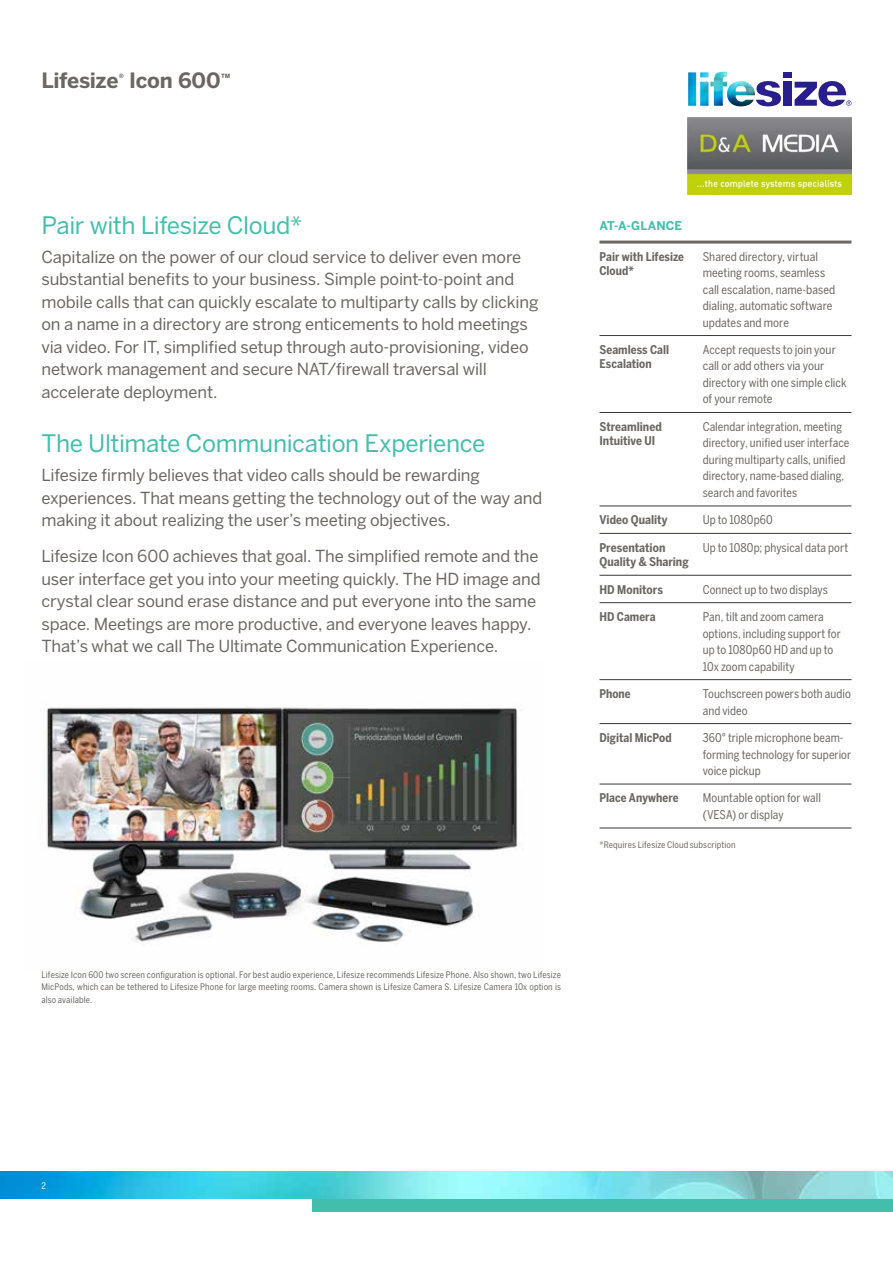
<style>
.page{position:relative;width:893px;height:1263px;background:#fff}
.page>*{position:absolute;margin:0;border:0;box-sizing:border-box;transform-origin:0 0}
.t1{font:24px "Benton Sans";letter-spacing:-.02em;color:#44beac}
.t2{font:700 21px "Benton Sans";letter-spacing:-.015em;color:#6b6864}
.t3{font:16.5px/22.5px "Benton Sans";letter-spacing:-.01em;color:#6b6864}
.t4{font:12px/16.5px "Benton Sans Cond";letter-spacing:.005em;color:#6b6864}
.t5{font:700 12px/14.4px "Benton Sans Cond";color:#6b6864}
.t6{font:700 12px "Benton Sans";letter-spacing:.005em;color:#44beac}
.t7{font:9px/12.8px "Benton Sans Cond";letter-spacing:.01em;color:#6b6864;text-align:justify}
.t8{font:9px "Benton Sans Cond";color:#fff}
</style>
<div class="page">
<div style="left:313px;top:1198px;width:580px;height:14px;background:#44beac"></div>
<img style="left:0;top:1171px;width:893px;height:27px">
<div style="left:783px;top:72px;width:8px;height:5px;background:#281e8e"></div>
<div style="left:783px;top:82px;width:8px;height:24px;background:#281e8e"></div>
<svg style="left:795px;top:81px;width:56px;height:25px"></svg>
<svg style="left:756px;top:81px;width:25px;height:25px"></svg>
<img style="left:688px;top:72px;width:67px;height:34px">
<img style="left:46px;top:707px;width:476px;height:238px">
<hr style="left:599px;top:506px;width:97px;height:1px;background:#383935">
<hr style="left:696px;top:506px;width:155px;height:1px;background:#383935">
<hr style="left:599px;top:533px;width:97px;height:1px;background:#383935">
<hr style="left:696px;top:533px;width:155px;height:1px;background:#383935">
<hr style="left:599px;top:575px;width:97px;height:1px;background:#383935">
<hr style="left:696px;top:575px;width:155px;height:1px;background:#383935">
<hr style="left:599px;top:602px;width:97px;height:1px;background:#383935">
<hr style="left:696px;top:602px;width:155px;height:1px;background:#383935">
<hr style="left:599px;top:679px;width:97px;height:1px;background:#383935">
<hr style="left:696px;top:679px;width:155px;height:1px;background:#383935">
<hr style="left:599px;top:723px;width:97px;height:1px;background:#383935">
<hr style="left:696px;top:723px;width:155px;height:1px;background:#383935">
<hr style="left:599px;top:784px;width:97px;height:1px;background:#383935">
<hr style="left:696px;top:784px;width:155px;height:1px;background:#383935">
<hr style="left:599px;top:828px;width:97px;height:1px;background:#383935">
<hr style="left:696px;top:828px;width:155px;height:1px;background:#383935">
<hr style="left:599px;top:335px;width:97px;height:1px;background:#383935">
<hr style="left:696px;top:335px;width:155px;height:1px;background:#383935">
<hr style="left:599px;top:412px;width:97px;height:1px;background:#383935">
<hr style="left:696px;top:412px;width:155px;height:1px;background:#383935">
<hr style="left:599px;top:241px;width:97px;height:3px;background:#6b6864">
<hr style="left:696px;top:241px;width:155px;height:3px;background:#6b6864">
<img style="left:687px;top:117px;width:164px;height:78px">
<p class="t2" style="left:41px;top:68px;width:190px">Lifesize<sup>®</sup> Icon 600<sup>™</sup></p>
<h1 class="t1" style="left:41px;top:211px;width:262px">Pair with Lifesize Cloud*</h1>
<p class="t3" style="left:41px;top:245px;width:498px">Capitalize on the power of our cloud service to deliver even more substantial benefits to your business. Simple point-to-point and mobile calls that can quickly escalate to multiparty calls by clicking on a name in a directory are strong enticements to hold meetings via video. For IT, simplified setup through auto-provisioning, video network management and secure NAT/firewall traversal will accelerate deployment.</p>
<h1 class="t1" style="left:41px;top:429px;width:446px">The Ultimate Communication Experience</h1>
<p class="t3" style="left:41px;top:464px;width:502px">Lifesize firmly believes that video calls should be rewarding experiences. That means getting the technology out of the way and making it about realizing the user’s meeting objectives.</p>
<p class="t3" style="left:41px;top:545px;width:501px">Lifesize Icon 600 achieves that goal. The simplified remote and the user interface get you into your meeting quickly. The HD image and crystal clear sound erase distance and put everyone into the same space. Meetings are more productive, and everyone leaves happy.<br>That’s what we call The Ultimate Communication Experience.</p>
<p class="t6" style="left:599px;top:219px;width:84px">AT-A-GLANCE</p>
<p class="t5" style="left:599px;top:249px;width:86px">Pair with Lifesize<br>Cloud*</p>
<p class="t4" style="left:703px;top:248px;width:134px">Shared directory, virtual meeting rooms, seamless call escalation, name-based dialing, automatic software updates and more</p>
<p class="t5" style="left:599px;top:342px;width:71px">Seamless Call<br>Escalation</p>
<p class="t4" style="left:703px;top:341px;width:145px">Accept requests to join your call or add others via your directory with one simple click of your remote</p>
<p class="t5" style="left:599px;top:419px;width:64px">Streamlined<br>Intuitive UI</p>
<p class="t4" style="left:703px;top:418px;width:148px">Calendar integration, meeting directory, unified user interface during multiparty calls, unified directory, name-based dialing, search and favorites</p>
<p class="t5" style="left:599px;top:513px;width:70px">Video Quality</p>
<p class="t4" style="left:703px;top:512px;width:72px">Up to 1080p60</p>
<p class="t5" style="left:599px;top:540px;width:91px">Presentation<br>Quality &amp; Sharing</p>
<p class="t4" style="left:703px;top:539px;width:147px">Up to 1080p; physical data port</p>
<p class="t5" style="left:599px;top:582px;width:65px">HD Monitors</p>
<p class="t4" style="left:703px;top:581px;width:127px">Connect up to two displays</p>
<p class="t5" style="left:599px;top:609px;width:58px">HD Camera</p>
<p class="t4" style="left:703px;top:608px;width:139px">Pan, tilt and zoom camera options, including support for up to 1080p60 HD and up to<br>10x zoom capability</p>
<p class="t5" style="left:599px;top:686px;width:33px">Phone</p>
<p class="t4" style="left:703px;top:685px;width:150px">Touchscreen powers both audio and video</p>
<p class="t5" style="left:599px;top:730px;width:74px">Digital MicPod</p>
<p class="t4" style="left:703px;top:729px;width:150px">360° triple microphone beam&shy;forming technology for superior voice pickup</p>
<p class="t5" style="left:599px;top:791px;width:81px">Place Anywhere</p>
<p class="t4" style="left:703px;top:790px;width:120px">Mountable option for wall (VESA) or display</p>
<p class="t7" style="left:599px;top:839px;width:138px">*Requires Lifesize Cloud subscription</p>
<p class="t7" style="left:41px;top:968px;width:521px">Lifesize Icon 600 two screen configuration is optional. For best audio experience, Lifesize recommends Lifesize Phone. Also shown, two Lifesize MicPods, which can be tethered to Lifesize Phone for large meeting rooms. Camera shown is Lifesize Camera S. Lifesize Camera 10x option is also available.</p>
<p class="t8" style="left:41px;top:1180px;width:6px">2</p>
</div>
